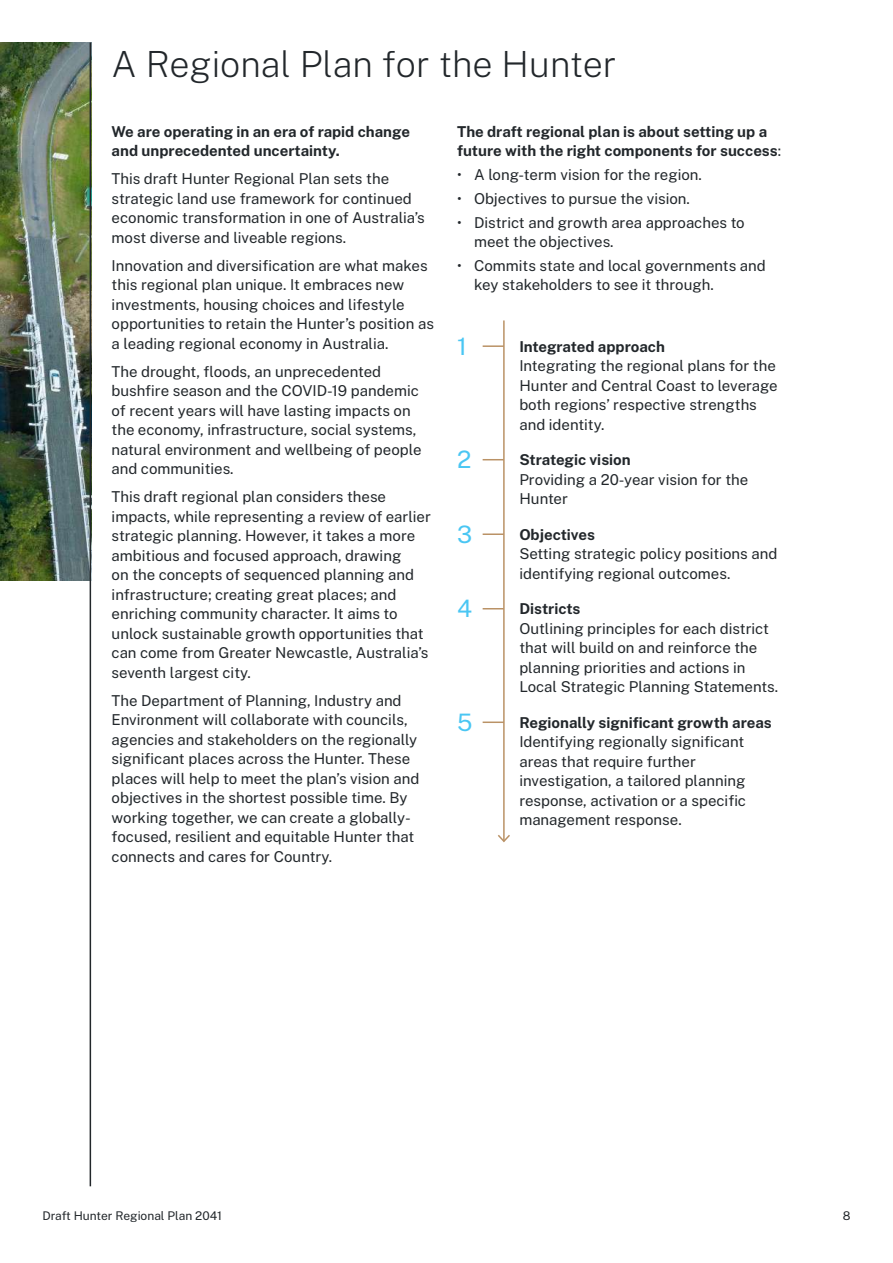
<style>
.page{position:relative;width:893px;height:1263px;background:#fff}
.page>*{position:absolute;margin:0;border:0;box-sizing:border-box;transform-origin:0 0}
.t1{font:200 36px "Public Sans";color:#22272b}
.t2{font:24px "Public Sans";color:#4ac6f3}
.t3{font:15px/19.5px "Public Sans";color:#22272b}
.t4{font:700 15px/19.5px "Public Sans";color:#22272b}
.t5{font:12px "Public Sans";color:#22272b}
.s1{font-weight:400}
</style>
<div class="page">
<img style="left:0;top:42px;width:91px;height:538px">
<hr style="left:90px;top:43px;width:1px;height:1143px;background:#22272b">
<hr style="left:503px;top:320px;width:2px;height:521px;background:#ba9266">
<svg style="left:498px;top:833px;width:12px;height:10px"></svg>
<hr style="left:483px;top:345px;width:21px;height:2px;background:#ba9266">
<svg style="left:483px;top:459px;width:20px;height:1px"></svg>
<hr style="left:483px;top:533px;width:21px;height:2px;background:#ba9266">
<svg style="left:483px;top:608px;width:20px;height:1px"></svg>
<hr style="left:483px;top:721px;width:21px;height:2px;background:#ba9266">
<h1 class="t1" style="left:112px;top:37px;width:506px">A Regional Plan for the Hunter</h1>
<p class="t4" style="left:112px;top:120px;width:300px">We are operating in an era of rapid change and unprecedented uncertainty.</p>
<p class="t3" style="left:112px;top:168px;width:315px">This draft Hunter Regional Plan sets the strategic land use framework for continued economic transformation in one of Australia’s most diverse and liveable regions.</p>
<p class="t3" style="left:112px;top:255px;width:324px">Innovation and diversification are what makes this regional plan unique. It embraces new investments, housing choices and lifestyle opportunities to retain the Hunter’s position as a leading regional economy in Australia.</p>
<p class="t3" style="left:112px;top:361px;width:311px">The drought, floods, an unprecedented bushfire season and the COVID-19 pandemic of recent years will have lasting impacts on the economy, infrastructure, social systems, natural environment and wellbeing of people and communities.</p>
<p class="t3" style="left:112px;top:486px;width:321px">This draft regional plan considers these impacts, while representing a review of earlier strategic planning. However, it takes a more ambitious and focused approach, drawing<br>on the concepts of sequenced planning and infrastructure; creating great places; and enriching community character. It aims to unlock sustainable growth opportunities that can come from Greater Newcastle, Australia’s seventh largest city.</p>
<p class="t3" style="left:112px;top:690px;width:309px">The Department of Planning, Industry and Environment will collaborate with councils, agencies and stakeholders on the regionally significant places across the Hunter. These places will help to meet the plan’s vision and objectives in the shortest possible time. By working together, we can create a globally&shy;focused, resilient and equitable Hunter that connects and cares for Country.</p>
<p class="t4" style="left:457px;top:120px;width:325px">The draft regional plan is about setting up a future with the right components for success<span class="s1">:</span></p>
<p class="t3" style="left:457px;top:164px;width:246px">• A long-term vision for the region.</p>
<p class="t3" style="left:457px;top:188px;width:234px">• Objectives to pursue the vision.</p>
<p class="t3" style="left:474px;top:211px;width:272px;text-indent:-17px">• District and growth area approaches to meet the objectives.</p>
<p class="t3" style="left:474px;top:255px;width:293px;text-indent:-17px">• Commits state and local governments and key stakeholders to see it through.</p>
<h2 class="t2" style="left:457px;top:328px;width:11px">1</h2>
<p class="t4" style="left:519px;top:335px;width:147px">Integrated approach</p>
<p class="t3" style="left:519px;top:355px;width:260px">Integrating the regional plans for the<br>Hunter and Central Coast to leverage both regions’ respective strengths and identity.</p>
<h2 class="t2" style="left:457px;top:442px;width:16px">2</h2>
<p class="t4" style="left:519px;top:449px;width:113px">Strategic vision</p>
<p class="t3" style="left:519px;top:468px;width:231px">Providing a 20-year vision for the<br>Hunter</p>
<h2 class="t2" style="left:457px;top:516px;width:17px">3</h2>
<p class="t4" style="left:519px;top:523px;width:77px">Objectives</p>
<p class="t3" style="left:519px;top:543px;width:259px">Setting strategic policy positions and identifying regional outcomes.</p>
<h2 class="t2" style="left:457px;top:591px;width:17px">4</h2>
<p class="t4" style="left:519px;top:598px;width:63px">Districts</p>
<p class="t3" style="left:519px;top:618px;width:260px">Outlining principles for each district that will build on and reinforce the planning priorities and actions in Local Strategic Planning Statements.</p>
<h2 class="t2" style="left:457px;top:704px;width:17px">5</h2>
<p class="t4" style="left:519px;top:711px;width:254px">Regionally significant growth areas</p>
<p class="t3" style="left:519px;top:731px;width:228px">Identifying regionally significant areas that require further investigation, a tailored planning response, activation or a specific management response.</p>
<p class="t5" style="left:43px;top:1207px;width:181px">Draft Hunter Regional Plan 2041</p>
<p class="t5" style="left:843px;top:1207px;width:9px">8</p>
</div>
